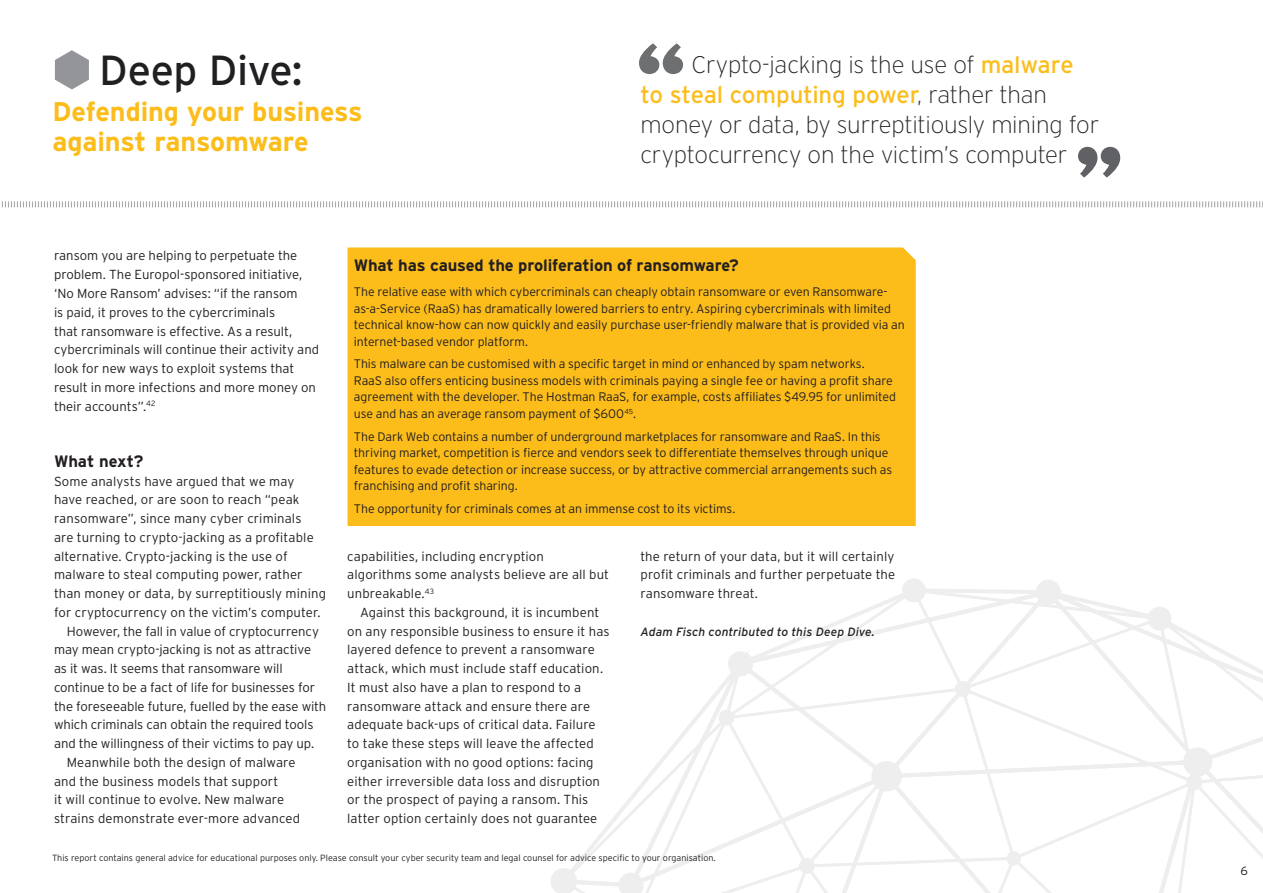
<style>
.page{position:relative;width:1263px;height:893px;background:#fff}
.page>*{position:absolute;margin:0;border:0;box-sizing:border-box;transform-origin:0 0}
.t1{font:42px "Interstate";letter-spacing:-.005em;color:#202023}
.t2{font:700 27px/30px "Interstate";letter-spacing:-.005em;color:#fcbd1b}
.t3{font:200 24px/30px "Interstate";letter-spacing:-.01em;color:#231f20}
.t4{font:700 16.5px "Interstate";letter-spacing:-.01em;color:#231f20}
.t5{font:300 13.2px/18.8px "Interstate";color:#231f20}
.t6{font:300 12.3px/16.5px "Interstate";letter-spacing:-.01em;color:#231f20}
.t7{font:italic 12px "Interstate";letter-spacing:.005em;color:#231f20}
.t8{font:300 12px "Interstate";color:#231f20}
.t9{font:300 9px "Interstate";color:#231f20}
.s1{font-weight:400;color:#fcbd1b}
</style>
<div class="page">
<svg style="left:2px;top:201px;width:1261px;height:7px"></svg>
<svg style="left:639px;top:43px;width:44px;height:31px"></svg>
<svg style="left:1078px;top:147px;width:42px;height:31px"></svg>
<div style="left:902px;top:578px;width:24px;height:24px;background:#eee;border-radius:50%"></div>
<div style="left:1036px;top:580px;width:25px;height:25px;background:#eee;border-radius:50%"></div>
<svg style="left:551px;top:588px;width:712px;height:305px"></svg>
<div style="left:871px;top:761px;width:31px;height:30px;background:#eee;border-radius:50%"></div>
<div style="left:1183px;top:747px;width:29px;height:29px;background:#eee;border-radius:50%"></div>
<div style="left:347px;top:247px;width:569px;height:279px;background:#fcbd1b"></div>
<svg style="left:55px;top:50px;width:34px;height:39px"></svg>
<h1 class="t1" style="left:99px;top:46px;width:205px">Deep Dive:</h1>
<h2 class="t2" style="left:52px;top:96px;width:312px">Defending your business against ransomware</h2>
<h3 class="t3" style="left:640px;top:50px;width:460px;text-indent:51px">Crypto-jacking is the use of <span class="s1">malware to steal computing power</span>, rather than money or data, by surreptitiously mining for cryptocurrency on the victim’s computer</h3>
<p class="t5" style="left:54px;top:246px;width:267px">ransom you are helping to perpetuate the problem. The Europol-sponsored initiative, ‘No More Ransom’ advises: “if the ransom<br>is paid, it proves to the cybercriminals<br>that ransomware is effective. As a result, cybercriminals will continue their activity and look for new ways to exploit systems that result in more infections and more money on their accounts”.<sup>42</sup></p>
<p class="t4" style="left:54px;top:452px;width:91px">What next?</p>
<p class="t5" style="left:54px;top:471px;width:242px">Some analysts have argued that we may</p>
<p class="t5" style="left:54px;top:490px;width:247px">have reached, or are soon to reach “peak</p>
<p class="t5" style="left:54px;top:509px;width:249px">ransomware”, since many cyber criminals</p>
<p class="t5" style="left:54px;top:528px;width:261px">are turning to crypto-jacking as a profitable</p>
<p class="t5" style="left:54px;top:546px;width:235px">alternative. Crypto-jacking is the use of</p>
<p class="t5" style="left:54px;top:565px;width:250px">malware to steal computing power, rather</p>
<p class="t5" style="left:54px;top:584px;width:274px">than money or data, by surreptitiously mining</p>
<p class="t5" style="left:54px;top:603px;width:268px">for cryptocurrency on the victim’s computer.</p>
<p class="t5" style="left:67px;top:621px;width:254px">However, the fall in value of cryptocurrency</p>
<p class="t5" style="left:54px;top:640px;width:259px">may mean crypto-jacking is not as attractive</p>
<p class="t5" style="left:54px;top:659px;width:230px">as it was. It seems that ransomware will</p>
<p class="t5" style="left:54px;top:678px;width:263px">continue to be a fact of life for businesses for</p>
<p class="t5" style="left:54px;top:696px;width:274px">the foreseeable future, fuelled by the ease with</p>
<p class="t5" style="left:54px;top:715px;width:261px">which criminals can obtain the required tools</p>
<p class="t5" style="left:54px;top:734px;width:262px">and the willingness of their victims to pay up.</p>
<p class="t5" style="left:67px;top:753px;width:230px">Meanwhile both the design of malware</p>
<p class="t5" style="left:54px;top:771px;width:226px">and the business models that support</p>
<p class="t5" style="left:54px;top:790px;width:232px">it will continue to evolve. New malware</p>
<p class="t5" style="left:54px;top:809px;width:247px">strains demonstrate ever-more advanced</p>
<p class="t4" style="left:354px;top:256px;width:386px">What has caused the proliferation of ransomware?</p>
<p class="t6" style="left:354px;top:283px;width:552px">The relative ease with which cybercriminals can cheaply obtain ransomware or even Ransomware&shy;as-a-Service (RaaS) has dramatically lowered barriers to entry. Aspiring cybercriminals with limited technical know-how can now quickly and easily purchase user-friendly malware that is provided via an internet-based vendor platform.</p>
<p class="t6" style="left:354px;top:356px;width:544px">This malware can be customised with a specific target in mind or enhanced by spam networks.<br>RaaS also offers enticing business models with criminals paying a single fee or having a profit share agreement with the developer. The Hostman RaaS, for example, costs affiliates $49.95 for unlimited use and has an average ransom payment of $600<sup>45</sup>.</p>
<p class="t6" style="left:354px;top:428px;width:540px">The Dark Web contains a number of underground marketplaces for ransomware and RaaS. In this thriving market, competition is fierce and vendors seek to differentiate themselves through unique features to evade detection or increase success, or by attractive commercial arrangements such as franchising and profit sharing.</p>
<p class="t6" style="left:354px;top:501px;width:383px">The opportunity for criminals comes at an immense cost to its victims.</p>
<p class="t5" style="left:347px;top:546px;width:263px">capabilities, including encryption algorithms some analysts believe are all but unbreakable.<sup>43</sup></p>
<p class="t5" style="left:347px;top:603px;width:264px;text-indent:13px">Against this background, it is incumbent on any responsible business to ensure it has layered defence to prevent a ransomware attack, which must include staff education.<br>It must also have a plan to respond to a ransomware attack and ensure there are adequate back-ups of critical data. Failure to take these steps will leave the affected organisation with no good options: facing either irreversible data loss and disruption or the prospect of paying a ransom. This latter option certainly does not guarantee</p>
<p class="t5" style="left:640px;top:546px;width:256px;text-align:justify">the return of your data, but it will certainly profit criminals and further perpetuate the ransomware threat.</p>
<p class="t7" style="left:640px;top:625px;width:236px">Adam Fisch contributed to this Deep Dive.</p>
<p class="t9" style="left:52px;top:853px;width:665px">This report contains general advice for educational purposes only. Please consult your cyber security team and legal counsel for advice specific to your organisation.</p>
<p class="t8" style="left:1240px;top:864px;width:9px">6</p>
</div>
